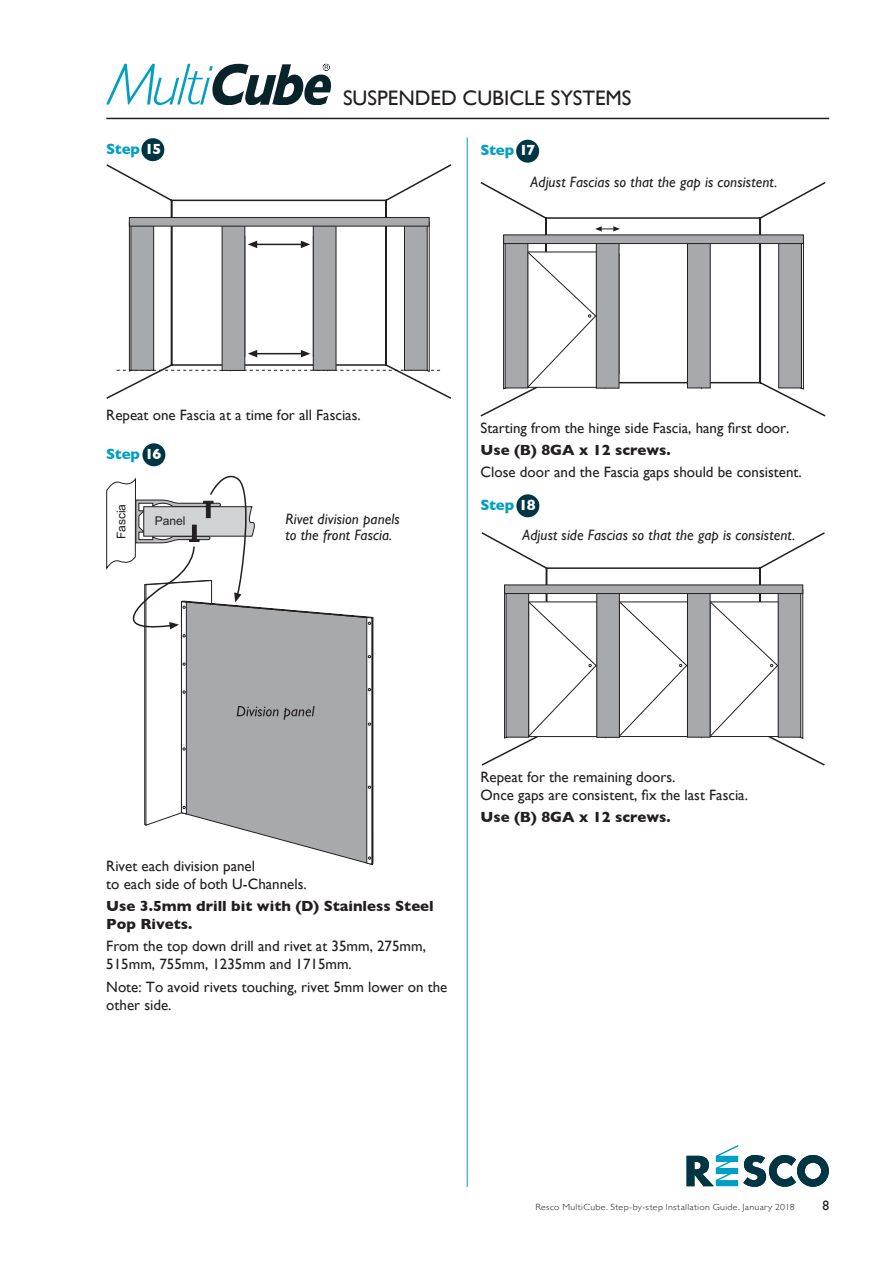
<style>
.page{position:relative;width:893px;height:1263px;background:#fff}
.page>*{position:absolute;margin:0;border:0;box-sizing:border-box;transform-origin:0 0}
.t1{font:21px "Gill Sans";color:#231f20}
.t2{font:15px/18px "Gill Sans";color:#231f20}
.t3{font:italic 15px/31.7px "Gill Sans";letter-spacing:.01em;color:#231f20}
.t4{font:700 15px/18px "Gill Sans";color:#231f20}
.t5{font:700 15px "Gill Sans";letter-spacing:-.025em;color:#009fc3}
.t6{font:13.5px "Gill Sans";color:#231f20}
.t7{font:12px "Arial";color:#231f20}
.t8{font:300 9px "Gill Sans";letter-spacing:.03em;color:#231f20;scale:1.1 1}
.s1{color:#fff}
.s2{font-weight:700;font-style:normal;color:#009fc3}
.s3{font-weight:700;font-style:normal;color:#fff}
.s4{font-weight:700;color:#009fc3}
.s5{font-weight:700;color:#fff}
</style>
<div class="page">
<hr style="left:467px;top:137px;width:1px;height:1050px;background:#009fc3">
<svg style="left:687px;top:1145px;width:142px;height:42px"></svg>
<hr style="left:106px;top:118px;width:723px;height:1px;background:#231f20">
<svg style="left:106px;top:64px;width:225px;height:41px"></svg>
<svg style="left:106px;top:476px;width:267px;height:388px"></svg>
<div style="left:141px;top:138px;width:23px;height:23px;background:#003644;border-radius:50%"></div>
<div style="left:142px;top:443px;width:23px;height:23px;background:#003644;border-radius:50%"></div>
<div style="left:516px;top:140px;width:23px;height:23px;background:#003644;border-radius:50%"></div>
<svg style="left:480px;top:182px;width:345px;height:235px"></svg>
<svg style="left:503px;top:244px;width:301px;height:146px"></svg>
<svg style="left:687px;top:244px;width:115px;height:146px"></svg>
<div style="left:687px;top:240px;width:24px;height:148px;background:#a8a9ad;border:1px solid #231f20"></div>
<div style="left:596px;top:240px;width:23px;height:148px;background:#a8a9ad;border:1px solid #231f20"></div>
<svg style="left:528px;top:252px;width:68px;height:136px"></svg>
<svg style="left:595px;top:226px;width:25px;height:6px"></svg>
<div style="left:505px;top:240px;width:23px;height:148px;background:#a8a9ad;border:1px solid #231f20"></div>
<div style="left:503px;top:234px;width:301px;height:10px;background:#a8a9ad;border:1px solid #231f20"></div>
<svg style="left:106px;top:164px;width:345px;height:235px"></svg>
<div style="left:129px;top:217px;width:301px;height:9px;background:#a8a9ad;border:1px solid #231f20"></div>
<svg style="left:117px;top:222px;width:324px;height:150px"></svg>
<div style="left:516px;top:494px;width:23px;height:23px;background:#003644;border-radius:50%"></div>
<svg style="left:803px;top:532px;width:22px;height:234px"></svg>
<svg style="left:481px;top:532px;width:322px;height:234px"></svg>
<div style="left:506px;top:590px;width:23px;height:147px;background:#a8a9ad;border:1px solid #231f20"></div>
<div style="left:778px;top:590px;width:23px;height:147px;background:#a8a9ad;border:1px solid #231f20"></div>
<div style="left:687px;top:590px;width:23px;height:147px;background:#a8a9ad;border:1px solid #231f20"></div>
<div style="left:596px;top:590px;width:24px;height:148px;background:#a8a9ad;border:1px solid #231f20"></div>
<div style="left:504px;top:584px;width:299px;height:10px;background:#a8a9ad;border:1px solid #231f20"></div>
<p class="t5" style="left:106px;top:137px;width:57px">Step <span class="s1">15</span></p>
<h1 class="t1" style="left:343px;top:86px;width:290px">SUSPENDED CUBICLE SYSTEMS</h1>
<p class="t3" style="left:531px;top:134px;width:248px;text-indent:-50px"><span class="s2">Step</span> <span class="s3">17<br></span>Adjust Fascias so that the gap is consistent.</p>
<p class="t2" style="left:106px;top:405px;width:256px">Repeat one Fascia at a time for all Fascias.</p>
<p class="t5" style="left:106px;top:442px;width:57px">Step <span class="s1">16</span></p>
<p class="t7" style="left:114px;top:539px;width:37px;rotate:-90deg">Fascia</p>
<p class="t7" style="left:155px;top:513px;width:32px">Panel</p>
<p class="t3" style="left:285px;top:510px;width:116px;line-height:16.5px">Rivet division panels to the front Fascia.</p>
<p class="t2" style="left:480px;top:419px;width:310px">Starting from the hinge side Fascia, hang first door.</p>
<p class="t4" style="left:480px;top:441px;width:192px">Use (B) 8GA x 12 screws.</p>
<p class="t2" style="left:480px;top:456px;width:323px;line-height:32.4px">Close door and the Fascia gaps should be consistent.<br><span class="s4">Step</span> <span class="s5">18</span></p>
<p class="t3" style="left:522px;top:519px;width:274px">Adjust side Fascias so that the gap is consistent.</p>
<p class="t2" style="left:106px;top:856px;width:202px">Rivet each division panel<br>to each side of both U-Channels.</p>
<p class="t4" style="left:106px;top:897px;width:329px">Use 3.5mm drill bit with (D) Stainless Steel<br>Pop Rivets.</p>
<p class="t2" style="left:106px;top:937px;width:321px">From the top down drill and rivet at 35mm, 275mm,<br>515mm, 755mm, 1235mm and 1715mm.</p>
<p class="t2" style="left:106px;top:977px;width:343px">Note: To avoid rivets touching, rivet 5mm lower on the other side.</p>
<p class="t2" style="left:480px;top:768px;width:269px">Repeat for the remaining doors.<br>Once gaps are consistent, fix the last Fascia.</p>
<p class="t4" style="left:480px;top:808px;width:192px">Use (B) 8GA x 12 screws.</p>
<p class="t8" style="left:535px;top:1199px;width:237px">Resco MultiCube. Step-by-step Installation Guide. January 2018</p>
<p class="t6" style="left:822px;top:1197px;width:8px">8</p>
</div>
